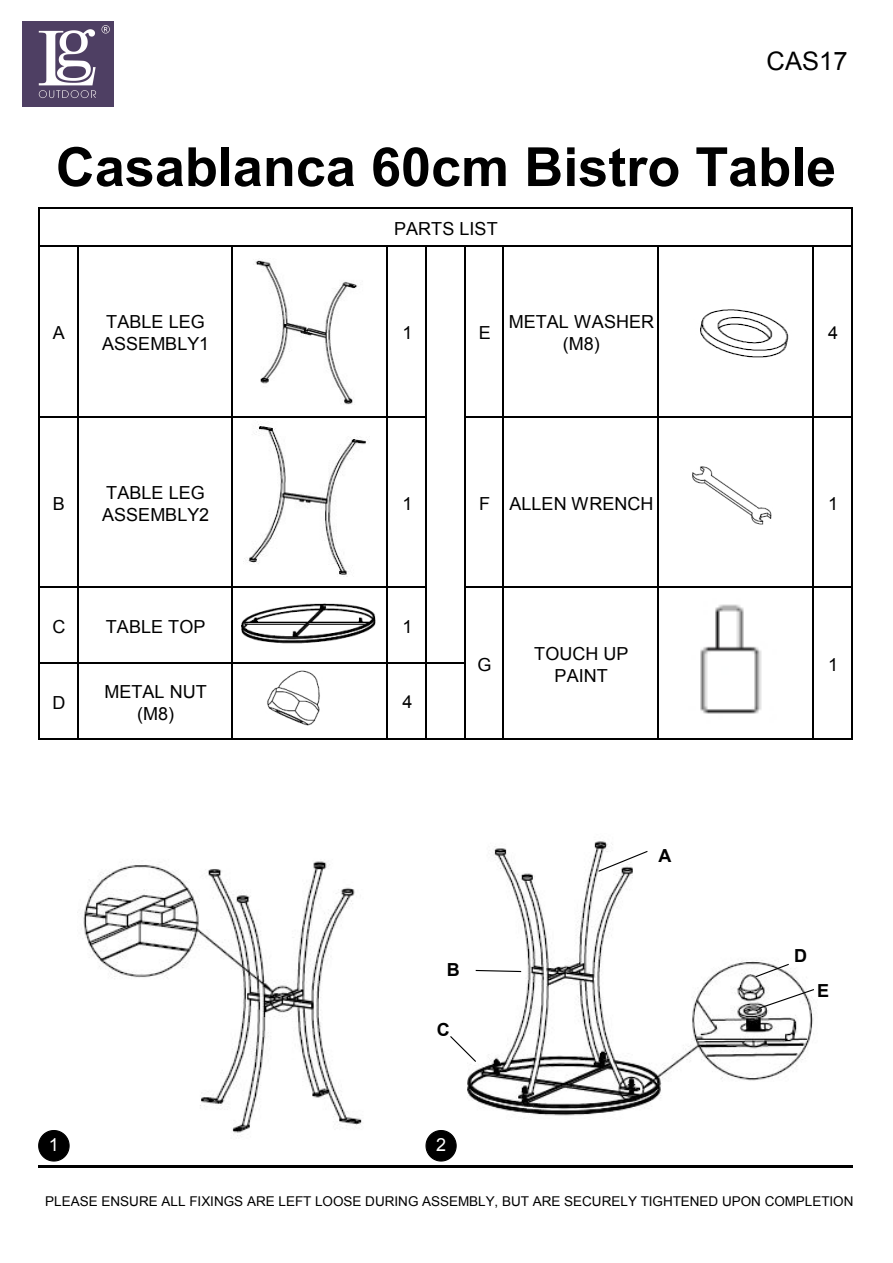
<style>
.page{position:relative;width:893px;height:1263px;background:#fff}
.page>*{position:absolute;margin:0;border:0;box-sizing:border-box;transform-origin:0 0}
.t1{font:700 54px "Arial";color:#000}
.t2{font:25.5px "Arial";letter-spacing:.005em;color:#000}
.t3{font:18px/22px "Arial";letter-spacing:.005em;color:#000;text-align:center}
.t4{font:700 18px "Arial";color:#000}
.t5{font:18px "Arial";color:#fff}
.t6{font:13.5px "Arial";color:#000}
</style>
<div class="page">
<hr style="left:38px;top:207px;width:814px;height:2px;background:#000">
<hr style="left:38px;top:246px;width:814px;height:1px;background:#000">
<hr style="left:38px;top:416px;width:389px;height:1px;background:#000">
<hr style="left:464px;top:416px;width:388px;height:1px;background:#000">
<hr style="left:38px;top:586px;width:389px;height:2px;background:#000">
<hr style="left:464px;top:586px;width:388px;height:2px;background:#000">
<hr style="left:38px;top:662px;width:427px;height:1px;background:#000">
<hr style="left:38px;top:738px;width:814px;height:1px;background:#000">
<hr style="left:38px;top:1165px;width:814px;height:3px;background:#000">
<hr style="left:38px;top:207px;width:2px;height:532px;background:#000">
<hr style="left:77px;top:246px;width:1px;height:493px;background:#000">
<hr style="left:232px;top:246px;width:1px;height:493px;background:#000">
<hr style="left:386px;top:246px;width:2px;height:493px;background:#000">
<hr style="left:425px;top:246px;width:2px;height:493px;background:#000">
<hr style="left:464px;top:246px;width:1px;height:493px;background:#000">
<hr style="left:503px;top:246px;width:1px;height:493px;background:#000">
<hr style="left:657px;top:246px;width:2px;height:493px;background:#000">
<hr style="left:812px;top:246px;width:2px;height:493px;background:#000">
<hr style="left:851px;top:207px;width:1px;height:532px;background:#000">
<img style="left:468px;top:841px;width:346px;height:275px">
<svg style="left:38px;top:1130px;width:32px;height:31px"></svg>
<svg style="left:425px;top:1130px;width:32px;height:31px"></svg>
<div style="left:444px;top:956px;width:25px;height:22px;background:#fff"></div>
<div style="left:655px;top:842px;width:26px;height:22px;background:#fff"></div>
<div style="left:791px;top:942px;width:26px;height:22px;background:#fff"></div>
<svg style="left:476px;top:970px;width:45px;height:2px"></svg>
<svg style="left:598px;top:851px;width:50px;height:21px"></svg>
<svg style="left:450px;top:1036px;width:26px;height:26px"></svg>
<svg style="left:755px;top:964px;width:34px;height:13px"></svg>
<svg style="left:759px;top:989px;width:55px;height:20px"></svg>
<img style="left:255px;top:260px;width:103px;height:144px">
<img style="left:244px;top:424px;width:124px;height:151px">
<img style="left:241px;top:603px;width:135px;height:41px">
<img style="left:267px;top:670px;width:53px;height:56px">
<img style="left:81px;top:861px;width:281px;height:275px">
<img style="left:700px;top:604px;width:62px;height:110px">
<img style="left:700px;top:309px;width:89px;height:49px">
<img style="left:692px;top:466px;width:80px;height:59px">
<img style="left:22px;top:21px;width:92px;height:85px">
<h2 class="t2" style="left:766px;top:44px;width:83px">CAS17</h2>
<h1 class="t1" style="left:56px;top:131px;width:782px">Casablanca 60cm Bistro Table</h1>
<p class="t3" style="left:394px;top:218px;width:105px">PARTS LIST</p>
<p class="t3" style="left:53px;top:322px;width:14px">A</p>
<p class="t3" style="left:102px;top:311px;width:109px;text-align:left">TABLE LEG<br>ASSEMBLY1</p>
<p class="t3" style="left:402px;top:322px;width:12px">1</p>
<p class="t3" style="left:479px;top:322px;width:14px">E</p>
<p class="t3" style="left:509px;top:311px;width:147px">METAL WASHER (M8)</p>
<p class="t3" style="left:828px;top:322px;width:12px">4</p>
<p class="t3" style="left:53px;top:492px;width:14px">B</p>
<p class="t3" style="left:102px;top:481px;width:109px;text-align:left">TABLE LEG<br>ASSEMBLY2</p>
<p class="t3" style="left:402px;top:492px;width:12px">1</p>
<p class="t3" style="left:479px;top:492px;width:176px">F ALLEN WRENCH</p>
<p class="t3" style="left:828px;top:492px;width:12px">1</p>
<p class="t3" style="left:52px;top:615px;width:14px">C</p>
<p class="t3" style="left:106px;top:615px;width:101px">TABLE TOP</p>
<p class="t3" style="left:402px;top:615px;width:12px">1</p>
<p class="t3" style="left:52px;top:691px;width:14px">D</p>
<p class="t3" style="left:104px;top:681px;width:104px">METAL NUT (M8)</p>
<p class="t3" style="left:402px;top:691px;width:12px">4</p>
<p class="t3" style="left:478px;top:653px;width:16px">G</p>
<p class="t3" style="left:534px;top:642px;width:96px">TOUCH UP<br>PAINT</p>
<p class="t3" style="left:828px;top:653px;width:12px">1</p>
<p class="t4" style="left:447px;top:957px;width:14px">B</p>
<p class="t4" style="left:437px;top:1018px;width:14px">C</p>
<p class="t5" style="left:49px;top:1133px;width:12px">1</p>
<p class="t5" style="left:436px;top:1133px;width:12px">2</p>
<p class="t4" style="left:658px;top:843px;width:14px">A</p>
<p class="t4" style="left:794px;top:944px;width:14px">D</p>
<p class="t4" style="left:817px;top:978px;width:14px">E</p>
<p class="t6" style="left:45px;top:1192px;width:820px">PLEASE ENSURE ALL FIXINGS ARE LEFT LOOSE DURING ASSEMBLY, BUT ARE SECURELY TIGHTENED UPON COMPLETION. '</p>
</div>
